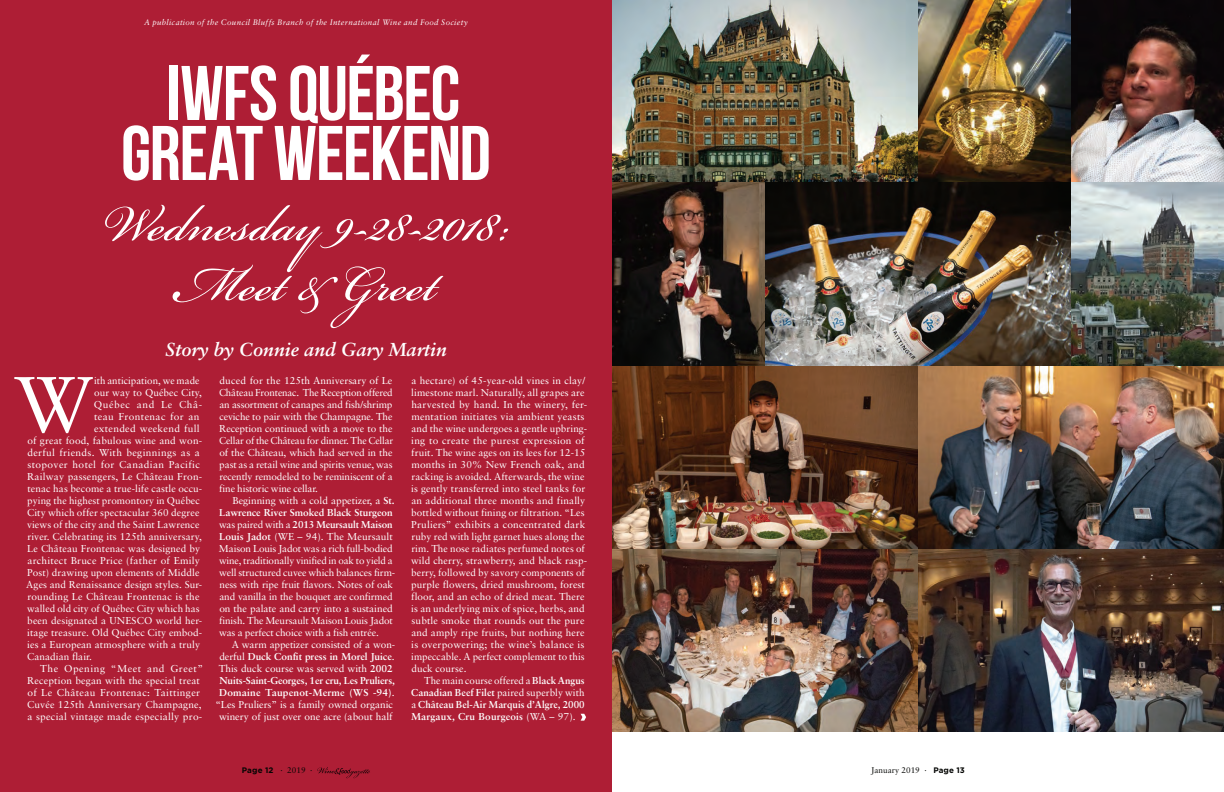
<style>
.page{position:relative;width:1224px;height:792px;background:#fff}
.page>*{position:absolute;margin:0;border:0;box-sizing:border-box;transform-origin:0 0}
.body_copy{font:79.4px "Bickham Script MM 400";color:#fff}
.body_copy-2{font:78.8px "Sabon";color:#fff}
.body_copy-3{font:700 77.2px/60px "Bebas Neue";letter-spacing:-.02em;color:#fff;text-align:center}
.body_copy-4{font:77.2px "Bickham Script MM 400";color:#fff}
.Author_NEW{font:italic 700 18.8px "Sabon";color:#fff}
.body_copy-5{font:10px/12px "Sabon";letter-spacing:.01em;color:#fff}
.body_copy-6{font:10px/12px "Sabon";letter-spacing:-.01em;color:#fff}
.body_copy-7{font:700 10px/12px "Sabon";letter-spacing:.005em;color:#fff;text-align:justify}
.body_copy-8{font:10px "Sabon";letter-spacing:.035em;color:#fff}
.body_copy-9{font:10px "Sabon";letter-spacing:.03em;color:#fff}
.body_copy-10{font:10px "Sabon";letter-spacing:.06em;color:#fff}
.t1{font:8.2px "Sabon";color:#040503}
.t2{font:italic 8px "Sabon";letter-spacing:.04em;color:#fff}
.t3{font:700 8px "Gotham";letter-spacing:.015em;color:#040503}
.s1{font-weight:700}
.s2{font-weight:400}
.s3{font-family:"Press Gothic";font-weight:400}
.s4{font-family:"Sabon";font-weight:400;font-size:8.2px}
.s5{font-family:"Gotham";font-weight:700;font-size:8px}
</style>
<div class="page">
<div style="left:0;top:0;width:612px;height:792px;background:#ae1e35"></div>
<svg style="left:580px;top:713px;width:6px;height:8px"></svg>
<img style="left:612px;top:0;width:612px;height:732px">
<svg style="left:317px;top:767px;width:53px;height:11px"></svg>
<p class="t2" style="left:144px;top:18px;width:325px">A publication of the Council Bluffs Branch of the International Wine and Food Society</p>
<p class="body_copy-3" style="left:121px;top:62px;width:371px">IWFS QUÉBEC<br>GREAT WEEKEND</p>
<p class="body_copy" style="left:101px;top:180px;width:412px">Wednesday 9-28-2018:</p>
<p class="body_copy-4" style="left:175px;top:242px;width:263px">Meet &amp; Greet</p>
<p class="Author_NEW" style="left:165px;top:338px;width:283px">Story by Connie and Gary Martin</p>
<p class="body_copy-2" style="left:14px;top:358px;width:80px">W</p>
<p class="body_copy-5" style="left:94px;top:374px;width:107px">ith anticipation, we made</p>
<p class="body_copy-5" style="left:94px;top:386px;width:109px">our way to Québec City,</p>
<p class="body_copy-10" style="left:94px;top:399px;width:110px">Québec and Le Châ-</p>
<p class="body_copy-8" style="left:94px;top:411px;width:107px">teau Frontenac for an</p>
<p class="body_copy-5" style="left:94px;top:422px;width:107px">extended weekend full</p>
<p class="body_copy-5" style="left:27px;top:434px;width:176px">of great food, fabulous wine and won-</p>
<p class="body_copy-9" style="left:27px;top:447px;width:174px">derful friends. With beginnings as a</p>
<p class="body_copy-8" style="left:28px;top:459px;width:174px">stopover hotel for Canadian Pacific</p>
<p class="body_copy-5" style="left:27px;top:470px;width:177px">Railway passengers, Le Château Fron-</p>
<p class="body_copy-5" style="left:27px;top:482px;width:176px">tenac has become a true-life castle occu-</p>
<p class="body_copy-5" style="left:27px;top:494px;width:174px">pying the highest promontory in Québec</p>
<p class="body_copy-5" style="left:27px;top:506px;width:174px">City which offer spectacular 360 degree</p>
<p class="body_copy-5" style="left:27px;top:518px;width:174px">views of the city and the Saint Lawrence</p>
<p class="body_copy-5" style="left:27px;top:530px;width:176px">river. Celebrating its 125th anniversary,</p>
<p class="body_copy-5" style="left:27px;top:542px;width:175px">Le Château Frontenac was designed by</p>
<p class="body_copy-5" style="left:27px;top:554px;width:174px">architect Bruce Price (father of Emily</p>
<p class="body_copy-5" style="left:27px;top:566px;width:174px">Post) drawing upon elements of Middle</p>
<p class="body_copy-5" style="left:26px;top:578px;width:178px">Ages and Renaissance design styles. Sur-</p>
<p class="body_copy-5" style="left:27px;top:590px;width:174px">rounding Le Château Frontenac is the</p>
<p class="body_copy-5" style="left:27px;top:602px;width:174px">walled old city of Québec City which has</p>
<p class="body_copy-5" style="left:27px;top:614px;width:176px">been designated a UNESCO world her-</p>
<p class="body_copy-5" style="left:27px;top:626px;width:176px">itage treasure. Old Québec City embod-</p>
<p class="body_copy-5" style="left:27px;top:638px;width:174px">ies a European atmosphere with a truly</p>
<p class="body_copy-5" style="left:27px;top:650px;width:66px">Canadian flair.</p>
<p class="body_copy-5" style="left:27px;top:662px;width:177px;text-indent:13px">The Opening “Meet and Greet” Reception began with the special treat of Le Château Frontenac: Taittinger Cuvée 125th Anniversary Champagne, a special vintage made especially pro-</p>
<p class="body_copy-5" style="left:219px;top:374px;width:176px;text-align:justify">duced for the 125th Anniversary of Le Château Frontenac. The Reception offered an assortment of canapes and fish/shrimp ceviche to pair with the Champagne. The Reception continued with a move to the Cellar of the Château for dinner. The Cellar of the Château, which had served in the past as a retail wine and spirits venue, was recently remodeled to be reminiscent of a fine historic wine cellar.</p>
<p class="body_copy-6" style="left:219px;top:494px;width:178px;text-indent:14px">Beginning with a cold appetizer, a <span class="s1">St.<br>Lawrence River Smoked Black Sturgeon </span>was paired with a <span class="s1">2013 Meursault Maison Louis Jadot</span> (WE – 94). The Meursault Maison Louis Jadot was a rich full-bodied wine, traditionally vinified in oak to yield a well structured cuvee which balances firm&shy;ness with ripe fruit flavors. Notes of oak and vanilla in the bouquet are confirmed on the palate and carry into a sustained finish. The Meursault Maison Louis Jadot was a perfect choice with a fish entrée.</p>
<p class="body_copy-5" style="left:215px;top:638px;width:181px;text-align:right">A warm appetizer consisted of a won&shy;derful <span class="s1">Duck Confit press in Morel Juice</span>.<br>This duck course was served with <span class="s1">2002<br>Nuits-Saint-Georges, 1er cru, Les Pruliers, Domaine Taupenot-Merme (WS -94)</span>. “Les Pruliers” is a family owned organic winery of just over one acre (about half</p>
<p class="body_copy-5" style="left:411px;top:374px;width:178px">a hectare) of 45-year-old vines in clay/ limestone marl. Naturally, all grapes are harvested by hand. In the winery, fer&shy;mentation initiates via ambient yeasts and the wine undergoes a gentle upbring&shy;ing to create the purest expression of fruit. The wine ages on its lees for 12-15 months in 30% New French oak, and racking is avoided. Afterwards, the wine is gently transferred into steel tanks for an additional three months and finally bottled without fining or filtration. “Les Pruliers” exhibits a concentrated dark ruby red with light garnet hues along the rim. The nose radiates perfumed notes of wild cherry, strawberry, and black rasp&shy;berry, followed by savory components of purple flowers, dried mushroom, forest floor, and an echo of dried meat. There is an underlying mix of spice, herbs, and subtle smoke that rounds out the pure and amply ripe fruits, but nothing here is overpowering; the wine’s balance is impeccable. A perfect complement to this duck course.</p>
<p class="body_copy-7" style="left:411px;top:674px;width:176px;text-indent:13px"><span class="s2">The main course offered a</span> Black Angus Canadian Beef Filet <span class="s2">paired superbly with a</span> Château Bel-Air Marquis d’Algre, 2000<br>Margaux, Cru Bourgeois <span class="s2">(WA – 97).</span> <span class="s3">&gt;</span></p>
<p class="t3" style="left:242px;top:765px;width:72px">Page 12 <span class="s4">· 2019 ·</span></p>
<p class="t1" style="left:871px;top:765px;width:95px">January 2019 · <span class="s5">Page 13</span></p>
</div>
